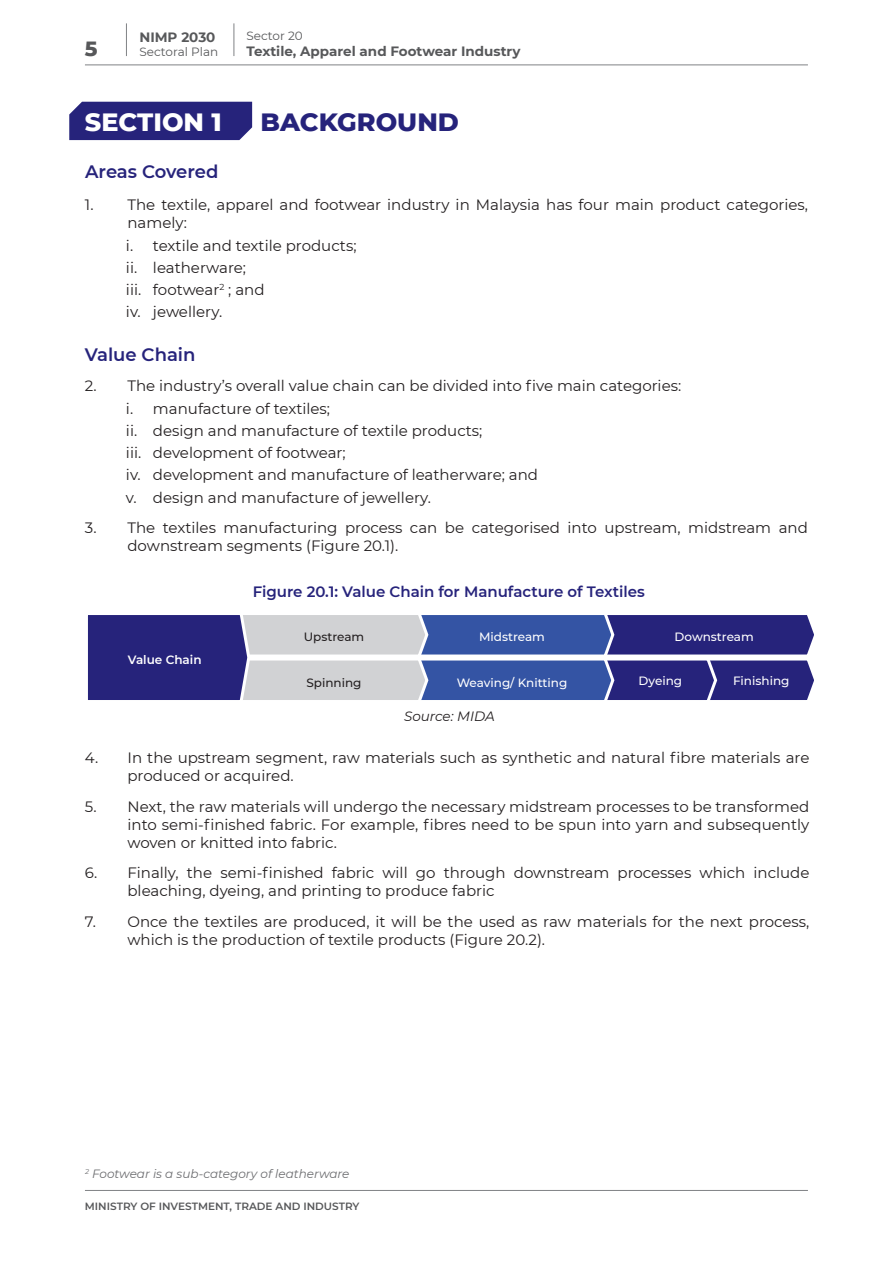
<style>
.page{position:relative;width:893px;height:1263px;background:#fff}
.page>*{position:absolute;margin:0;border:0;box-sizing:border-box;transform-origin:0 0}
.Main_title{font:800 25.5px "Montserrat";color:#26237b}
.Main_title-2{font:800 25.5px "Montserrat";color:#fff}
.t1{font:800 21px "Montserrat";color:#57585a}
.table_title{font:600 18px "Montserrat";letter-spacing:-.01em;color:#26237b}
.SUB_title{font:600 18px "Montserrat";color:#26237b}
.t2{font:15px/18px "Montserrat";color:#231f20}
.table_title-2{font:600 15px "Montserrat";color:#26237b}
.t3{font:700 13.5px "Montserrat";color:#57585a}
.source{font:italic 13.5px "Montserrat";color:#231f20}
.t4{font:500 12px "Montserrat";color:#fff}
.source-2{font:italic 12px "Montserrat";color:#6c6d70}
.t5{font:12px "Montserrat";color:#57585a}
.t6{font:500 12px "Montserrat";color:#231f20}
.t7{font:600 12px "Montserrat";color:#fff}
.t8{font:600 10.5px "Montserrat";color:#57585a}
</style>
<div class="page">
<hr style="left:85px;top:65px;width:723px;height:1px;background:#808285">
<hr style="left:85px;top:1190px;width:723px;height:1px;background:#808285">
<hr style="left:234px;top:23px;width:1px;height:33px;background:#808285">
<hr style="left:126px;top:23px;width:1px;height:33px;background:#808285">
<div style="left:69px;top:102px;width:183px;height:38px;background:#26237b"></div>
<svg style="left:88px;top:615px;width:726px;height:85px;background:#5f65a2"></svg>
<p class="t5" style="left:246px;top:27px;width:58px">Sector 20</p>
<p class="t3" style="left:139px;top:27px;width:78px">NIMP 2030</p>
<p class="t5" style="left:139px;top:44px;width:80px">Sectoral Plan</p>
<h2 class="t1" style="left:85px;top:33px;width:14px">5</h2>
<p class="t3" style="left:246px;top:42px;width:276px">Textile, Apparel and Footwear Industry</p>
<p class="Main_title-2" style="left:85px;top:103px;width:138px">SECTION 1</p>
<p class="Main_title" style="left:260px;top:103px;width:200px">BACKGROUND</p>
<p class="table_title" style="left:85px;top:159px;width:135px">Areas Covered</p>
<p class="t2" style="left:127px;top:195px;width:682px;text-indent:-43px">1. The textile, apparel and footwear industry in Malaysia has four main product categories, namely:</p>
<p class="t2" style="left:126px;top:236px;width:232px">i. textile and textile products;</p>
<p class="t2" style="left:126px;top:258px;width:122px">ii. leatherware;</p>
<p class="t2" style="left:126px;top:280px;width:140px">iii. footwear<sup>2</sup> ; and</p>
<p class="t2" style="left:126px;top:302px;width:98px">iv. jewellery.</p>
<p class="SUB_title" style="left:85px;top:341px;width:112px">Value Chain</p>
<p class="t2" style="left:85px;top:376px;width:598px">2. The industry’s overall value chain can be divided into five main categories:</p>
<p class="t2" style="left:126px;top:399px;width:206px">i. manufacture of textiles;</p>
<p class="t2" style="left:126px;top:421px;width:358px">ii. design and manufacture of textile products;</p>
<p class="t2" style="left:126px;top:443px;width:221px">iii. development of footwear;</p>
<p class="t2" style="left:126px;top:465px;width:414px">iv. development and manufacture of leatherware; and</p>
<p class="t2" style="left:126px;top:488px;width:307px">v. design and manufacture of jewellery.</p>
<p class="t2" style="left:127px;top:518px;width:682px;text-indent:-43px">3. The textiles manufacturing process can be categorised into upstream, midstream and downstream segments (Figure 20.1).</p>
<p class="t7" style="left:128px;top:651px;width:75px">Value Chain</p>
<p class="table_title-2" style="left:253px;top:581px;width:394px">Figure 20.1: Value Chain for Manufacture of Textiles</p>
<p class="t6" style="left:304px;top:629px;width:62px">Upstream</p>
<p class="t6" style="left:306px;top:674px;width:57px">Spinning</p>
<p class="t4" style="left:479px;top:629px;width:67px">Midstream</p>
<p class="t4" style="left:457px;top:674px;width:112px">Weaving/ Knitting</p>
<p class="source" style="left:404px;top:706px;width:92px">Source: MIDA</p>
<p class="t4" style="left:675px;top:629px;width:81px">Downstream</p>
<p class="t4" style="left:639px;top:673px;width:45px">Dyeing</p>
<p class="t4" style="left:733px;top:673px;width:58px">Finishing</p>
<p class="t2" style="left:127px;top:748px;width:683px;text-indent:-43px">4. In the upstream segment, raw materials such as synthetic and natural fibre materials are produced or acquired.</p>
<p class="t2" style="left:127px;top:797px;width:683px;text-align:justify;text-indent:-43px">5. Next, the raw materials will undergo the necessary midstream processes to be transformed into semi-finished fabric. For example, fibres need to be spun into yarn and subsequently woven or knitted into fabric.</p>
<p class="t2" style="left:127px;top:864px;width:683px;text-indent:-43px">6. Finally, the semi-finished fabric will go through downstream processes which include bleaching, dyeing, and printing to produce fabric</p>
<p class="t2" style="left:127px;top:912px;width:683px;text-indent:-43px">7. Once the textiles are produced, it will be the used as raw materials for the next process, which is the production of textile products (Figure 20.2).</p>
<p class="source-2" style="left:85px;top:1166px;width:266px"><sup>2</sup> Footwear is a sub-category of leatherware</p>
<p class="t8" style="left:85px;top:1198px;width:276px">MINISTRY OF INVESTMENT, TRADE AND INDUSTRY</p>
</div>
